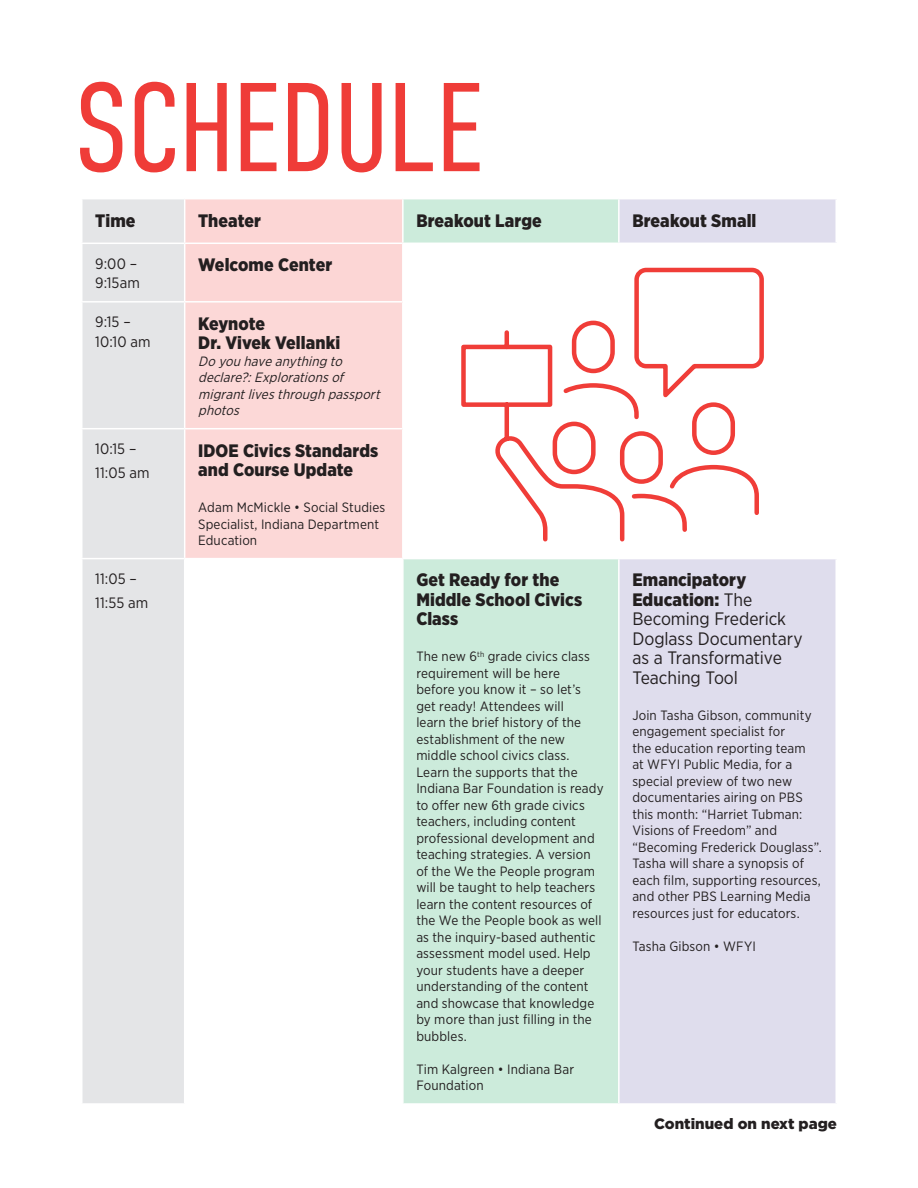
<style>
.page{position:relative;width:918px;height:1188px;background:#fff}
.page>*{position:absolute;margin:0;border:0;box-sizing:border-box;transform-origin:0 0}
.t1{font:300 126px "DIN Condensed";letter-spacing:-.015em;color:#ef3c38}
.Table_Title{font:900 18px/19.5px "Gotham Narrow";letter-spacing:.005em;color:#231f20}
.Table_Title-2{font:18px/19.5px "Gotham Narrow";letter-spacing:-.005em;color:#231f20}
.Body{font:900 18px "Gotham Narrow";color:#231f20}
.Body-2{font:15px/24px "Gotham Narrow";letter-spacing:.01em;color:#231f20}
.t2{font:900 15px "Gotham";color:#231f20}
.Table_Title-3{font:13.5px/16.5px "Gotham Narrow";letter-spacing:.01em;color:#231f20}
.Table_Title-4{font:italic 13.5px/16.5px "Gotham Narrow";color:#231f20}
.s1{font-weight:900}
</style>
<div class="page">
<div style="left:82px;top:199px;width:102px;height:904px;background:#e4e5e7"></div>
<div style="left:185px;top:199px;width:217px;height:44px;background:#fcd6d5"></div>
<div style="left:404px;top:199px;width:214px;height:44px;background:#ccebdb"></div>
<div style="left:619px;top:199px;width:217px;height:44px;background:#dfdded"></div>
<svg style="left:185px;top:244px;width:433px;height:859px"></svg>
<div style="left:185px;top:303px;width:217px;height:255px;background:#fcd8d7"></div>
<div style="left:619px;top:559px;width:217px;height:545px;background:#dfdded"></div>
<hr style="left:618px;top:199px;width:2px;height:44px;background:#fff">
<hr style="left:81px;top:243px;width:104px;height:1px;background:#fff">
<hr style="left:402px;top:244px;width:2px;height:57px;background:#fff">
<hr style="left:81px;top:301px;width:104px;height:2px;background:#fff">
<hr style="left:185px;top:301px;width:218px;height:2px;background:#fff">
<hr style="left:403px;top:301px;width:216px;height:2px;background:#fff">
<hr style="left:402px;top:303px;width:2px;height:125px;background:#fff">
<hr style="left:81px;top:428px;width:104px;height:1px;background:#fff">
<hr style="left:185px;top:428px;width:218px;height:1px;background:#fff">
<hr style="left:403px;top:428px;width:216px;height:1px;background:#fff">
<hr style="left:402px;top:429px;width:2px;height:129px;background:#fff">
<hr style="left:81px;top:558px;width:104px;height:1px;background:#fff">
<hr style="left:185px;top:558px;width:218px;height:1px;background:#fff">
<hr style="left:403px;top:558px;width:216px;height:1px;background:#fff">
<hr style="left:402px;top:559px;width:2px;height:544px;background:#fff">
<hr style="left:618px;top:559px;width:2px;height:544px;background:#fff">
<hr style="left:619px;top:1103px;width:218px;height:2px;background:#fff">
<svg style="left:459px;top:265px;width:305px;height:279px"></svg>
<p class="t1" style="left:74px;top:57px;width:411px">SCHEDULE</p>
<p class="Body" style="left:95px;top:208px;width:42px">Time</p>
<p class="Table_Title" style="left:198px;top:210px;width:64px">Theater</p>
<p class="Table_Title" style="left:416px;top:210px;width:127px">Breakout Large</p>
<p class="Table_Title" style="left:632px;top:210px;width:126px">Breakout Small</p>
<p class="Body-2" style="left:95px;top:253px;width:46px;line-height:19.5px">9:00 –<br>9:15am</p>
<p class="Table_Title" style="left:198px;top:255px;width:136px">Welcome Center</p>
<p class="Body-2" style="left:95px;top:310px;width:37px">9:15 –</p>
<p class="Body-2" style="left:95px;top:329px;width:57px">10:10 am</p>
<p class="Table_Title" style="left:198px;top:313px;width:68px">Keynote</p>
<p class="Table_Title" style="left:198px;top:333px;width:144px">Dr. Vivek Vellanki</p>
<p class="Table_Title-4" style="left:198px;top:352px;width:187px">Doyouhaveanything to declare?:Explorationsof migrantlivesthroughpassport photos</p>
<p class="Body-2" style="left:95px;top:437px;width:56px">10:15 –<br>11:05 am</p>
<p class="Table_Title" style="left:198px;top:440px;width:182px">IDOE Civics Standards and Course Update</p>
<p class="Table_Title-3" style="left:198px;top:499px;width:189px">Adam McMickle • Social Studies<br>Specialist, Indiana Department<br>Education</p>
<p class="Body-2" style="left:95px;top:567px;width:55px">11:05 –<br>11:55 am</p>
<p class="Table_Title" style="left:416px;top:570px;width:168px">Get Ready for the<br>Middle School Civics<br>Class</p>
<p class="Table_Title-3" style="left:416px;top:648px;width:189px">The new 6<sup>th</sup> grade civics class requirement will be here<br>before you know it – so let’s get ready! Attendees will<br>learn the brief history of the establishment of the new middle school civics class.<br>Learn the supports that the<br>Indiana Bar Foundation is ready to offer new 6th grade civics teachers, including content professional development and teaching strategies. A version of the We the People program will be taught to help teachers learn the content resources of the We the People book as well as the inquiry-based authentic assessment model used. Help your students have a deeper understanding of the content and showcase that knowledge by more than just filling in the bubbles.</p>
<p class="Table_Title-3" style="left:416px;top:1061px;width:159px">Tim Kalgreen • Indiana Bar<br>Foundation</p>
<p class="Table_Title-2" style="left:632px;top:570px;width:172px"><span class="s1">Emancipatory<br>Education:</span> The<br>Becoming Frederick<br>Doglass Documentary as a Transformative<br>Teaching Tool</p>
<p class="Table_Title-3" style="left:632px;top:707px;width:191px">Join Tasha Gibson, community engagement specialist for<br>the education reporting team<br>at WFYI Public Media, for a special preview of two new documentaries airing on PBS this month: “Harriet Tubman:<br>Visions of Freedom” and “Becoming Frederick Douglass”.<br>Tasha will share a synopsis of each film, supporting resources, and other PBS Learning Media resources just for educators.</p>
<p class="Table_Title-3" style="left:632px;top:938px;width:125px">Tasha Gibson • WFYI</p>
<p class="t2" style="left:654px;top:1115px;width:184px">Continued on next page</p>
</div>
